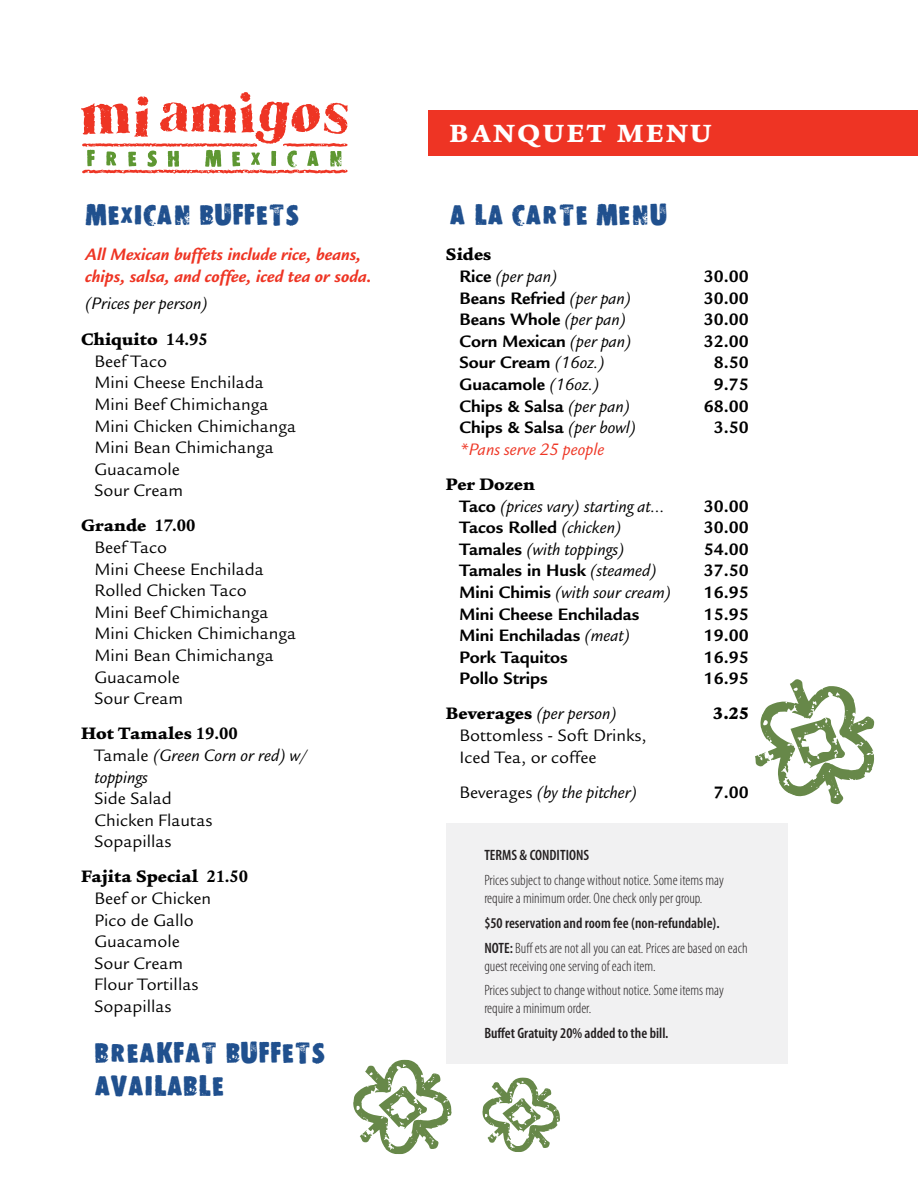
<style>
.page{position:relative;width:918px;height:1188px;background:#fff}
.page>*{position:absolute;margin:0;border:0;box-sizing:border-box;transform-origin:0 0}
.t1{font:27px/32.4px "STOMPER";color:#20508e}
.t2{font:900 27px "Legacy Serif Std";letter-spacing:.1em;color:#fff}
.t3{font:18px/21.6px "Legacy Sans Std";color:#000}
.t4{font:700 18px "Legacy Sans Std";color:#000}
.t5{font:italic 18px/21.6px "Legacy Sans Std";color:#000}
.t6{font:900 18px "Legacy Serif Std";color:#000}
.t7{font:italic 700 18px/21.6px "Legacy Sans Std";color:#ee3524}
.t8{font:italic 18px "Legacy Sans Std";color:#ee3524}
.t9{font:300 condensed 15px/18px "Myriad Pro";color:#231f20}
.t10{font:600 condensed 15px/24.8px "Myriad Pro";color:#231f20}
.s1{font-weight:700}
.s2{font-style:normal}
.s3{font-weight:700;font-style:normal}
.s4{font-weight:400;font-style:italic}
.s5{font-family:"Legacy Serif Std";font-weight:900;font-style:normal}
.s6{font-weight:300}
</style>
<div class="page">
<svg style="left:353px;top:1059px;width:99px;height:95px"></svg>
<svg style="left:482px;top:1077px;width:78px;height:75px"></svg>
<div style="left:429px;top:110px;width:489px;height:46px;background:#ee3424"></div>
<div style="left:446px;top:823px;width:341px;height:241px;background:#f1f1f2"></div>
<svg style="left:755px;top:679px;width:120px;height:126px"></svg>
<svg style="left:81px;top:92px;width:267px;height:82px"></svg>
<h1 class="t1" style="left:85px;top:200px;width:216px">MEXICAN BUFFETS</h1>
<p class="t7" style="left:85px;top:244px;width:288px">All Mexican buffets include rice, beans, chips, salsa, and coffee, iced tea or soda.</p>
<p class="t5" style="left:85px;top:292px;width:124px">(Prices per person)</p>
<p class="t6" style="left:81px;top:329px;width:128px">Chiquito <span class="s1">14.95</span></p>
<p class="t3" style="left:94px;top:350px;width:203px">Beef Taco<br>Mini Cheese Enchilada<br>Mini Beef Chimichanga<br>Mini Chicken Chimichanga<br>Mini Bean Chimichanga<br>Guacamole<br>Sour Cream</p>
<p class="t6" style="left:81px;top:515px;width:116px">Grande <span class="s1">17.00</span></p>
<p class="t3" style="left:94px;top:537px;width:203px">Beef Taco<br>Mini Cheese Enchilada<br>Rolled Chicken Taco<br>Mini Beef Chimichanga<br>Mini Chicken Chimichanga<br>Mini Bean Chimichanga<br>Guacamole<br>Sour Cream</p>
<p class="t6" style="left:81px;top:723px;width:158px">Hot Tamales <span class="s1">19.00</span></p>
<p class="t5" style="left:94px;top:745px;width:215px"><span class="s2">Tamale</span> (Green Corn or red) w/ toppings</p>
<p class="t3" style="left:94px;top:788px;width:119px">Side Salad<br>Chicken Flautas<br>Sopapillas</p>
<p class="t6" style="left:81px;top:866px;width:169px">Fajita Special <span class="s1">21.50</span></p>
<p class="t3" style="left:94px;top:888px;width:118px">Beef or Chicken<br>Pico de Gallo<br>Guacamole<br>Sour Cream<br>Flour Tortillas<br>Sopapillas</p>
<h1 class="t1" style="left:94px;top:1038px;width:233px">BREAKFAT BUFFETS<br>AVAILABLE</h1>
<h1 class="t2" style="left:450px;top:118px;width:263px">BANQUET MENU</h1>
<h1 class="t1" style="left:450px;top:200px;width:219px">A LA CARTE MENU</h1>
<p class="t6" style="left:446px;top:244px;width:47px">Sides</p>
<p class="t5" style="left:459px;top:266px;width:99px"><span class="s3">Rice</span> (per pan)</p>
<p class="t4" style="left:704px;top:266px;width:47px">30.00</p>
<p class="t4" style="left:459px;top:288px;width:173px">Beans Refried <span class="s4">(per pan)</span></p>
<p class="t4" style="left:704px;top:288px;width:47px">30.00</p>
<p class="t4" style="left:459px;top:309px;width:168px">Beans Whole <span class="s4">(per pan)</span></p>
<p class="t4" style="left:704px;top:309px;width:47px">30.00</p>
<p class="t4" style="left:459px;top:331px;width:174px">Corn Mexican <span class="s4">(per pan)</span></p>
<p class="t4" style="left:704px;top:331px;width:47px">32.00</p>
<p class="t4" style="left:459px;top:352px;width:147px">Sour Cream <span class="s4">(16oz.)</span></p>
<p class="t4" style="left:714px;top:352px;width:37px">8.50</p>
<p class="t4" style="left:459px;top:374px;width:142px">Guacamole <span class="s4">(16oz.)</span></p>
<p class="t4" style="left:714px;top:374px;width:37px">9.75</p>
<p class="t4" style="left:459px;top:396px;width:172px">Chips &amp; Salsa <span class="s4">(per pan)</span></p>
<p class="t4" style="left:704px;top:396px;width:47px">68.00</p>
<p class="t4" style="left:459px;top:417px;width:178px">Chips &amp; Salsa <span class="s4">(per bowl)</span></p>
<p class="t4" style="left:714px;top:417px;width:37px">3.50</p>
<p class="t8" style="left:459px;top:439px;width:146px">*Pans serve 25 people</p>
<p class="t6" style="left:446px;top:474px;width:91px">Per Dozen</p>
<p class="t5" style="left:459px;top:495px;width:207px"><span class="s3">Taco</span> (prices vary) starting at...</p>
<p class="t4" style="left:704px;top:496px;width:47px">30.00</p>
<p class="t4" style="left:459px;top:517px;width:163px">Tacos Rolled <span class="s4">(chicken)</span></p>
<p class="t4" style="left:704px;top:517px;width:47px">30.00</p>
<p class="t5" style="left:459px;top:539px;width:166px"><span class="s3">Tamales</span> (with toppings)</p>
<p class="t4" style="left:704px;top:539px;width:47px">54.00</p>
<p class="t4" style="left:459px;top:560px;width:199px">Tamales in Husk <span class="s4">(steamed)</span></p>
<p class="t4" style="left:704px;top:560px;width:47px">37.50</p>
<p class="t5" style="left:459px;top:582px;width:213px"><span class="s3">Mini Chimis</span> (with sour cream)</p>
<p class="t4" style="left:704px;top:582px;width:47px">16.95</p>
<p class="t4" style="left:459px;top:604px;width:181px">Mini Cheese Enchiladas</p>
<p class="t4" style="left:704px;top:604px;width:47px">15.95</p>
<p class="t4" style="left:459px;top:625px;width:172px">Mini Enchiladas <span class="s4">(meat)</span></p>
<p class="t4" style="left:704px;top:625px;width:47px">19.00</p>
<p class="t4" style="left:459px;top:647px;width:110px">Pork Taquitos</p>
<p class="t4" style="left:704px;top:647px;width:47px">16.95</p>
<p class="t4" style="left:459px;top:668px;width:90px">Pollo Strips</p>
<p class="t4" style="left:704px;top:668px;width:47px">16.95</p>
<p class="t5" style="left:446px;top:703px;width:172px"><span class="s5">Beverages</span> (per person)</p>
<p class="t6" style="left:713px;top:703px;width:37px">3.25</p>
<p class="t3" style="left:459px;top:725px;width:188px">Bottomless - Soft Drinks,<br>Iced Tea, or coffee</p>
<p class="t5" style="left:459px;top:782px;width:179px"><span class="s2">Beverages</span> (by the pitcher)</p>
<p class="t4" style="left:714px;top:782px;width:37px">7.00</p>
<p class="t10" style="left:484px;top:843px;width:106px">TERMS &amp; CONDITIONS</p>
<p class="t9" style="left:484px;top:871px;width:241px">Prices subject to change without notice. Some items may require a minimum order. One check only per group.</p>
<p class="t10" style="left:484px;top:910px;width:265px">$50 reservation and room fee (non-refundable).<br>NOTE: <span class="s6">Buff ets are not all you can eat. Prices are based on each</span></p>
<p class="t9" style="left:484px;top:953px;width:241px;line-height:24.8px">guest receiving one serving of each item.<br>Prices subject to change without notice. Some items may</p>
<p class="t9" style="left:484px;top:999px;width:108px">require a minimum order.</p>
<p class="t10" style="left:484px;top:1021px;width:186px">Buffet Gratuity 20% added to the bill.</p>
</div>
